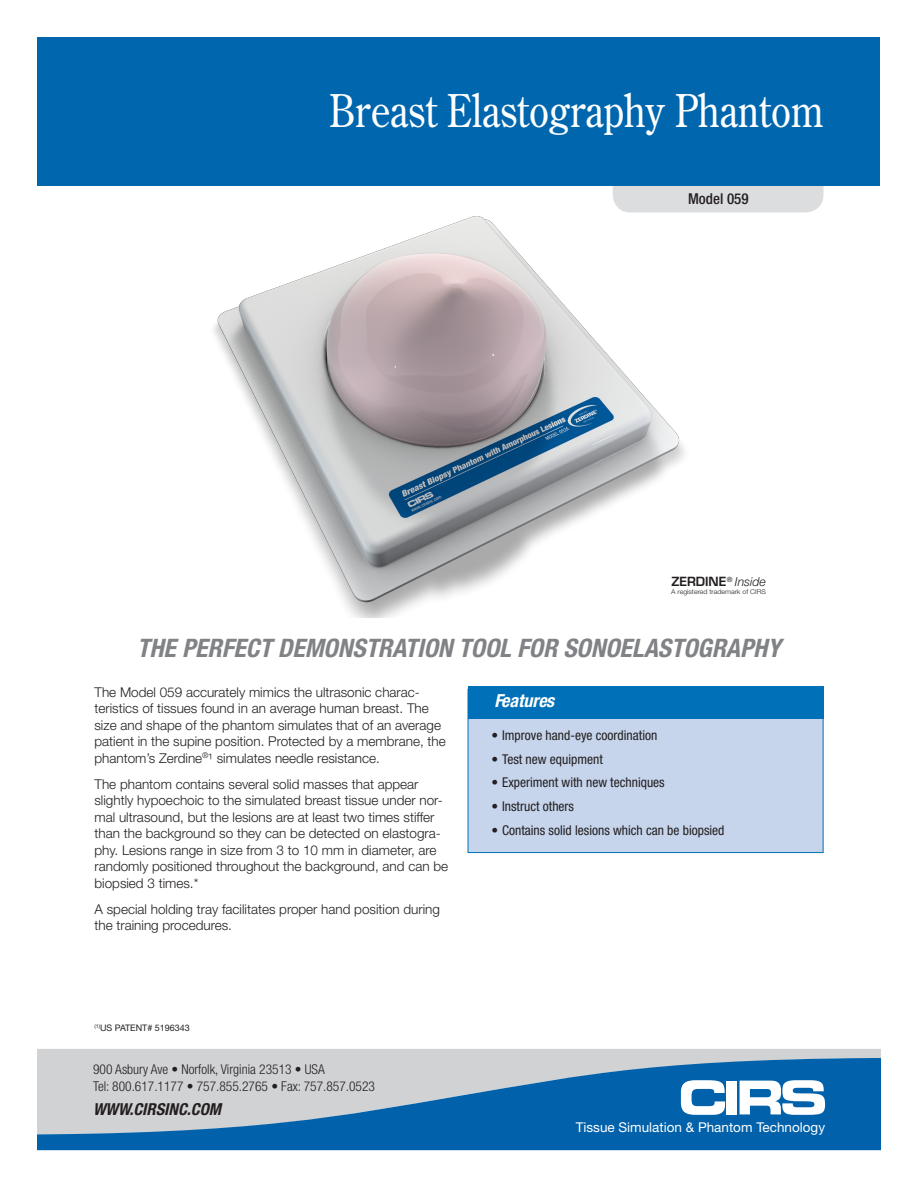
<style>
.page{position:relative;width:918px;height:1188px;background:#fff}
.page>*{position:absolute;margin:0;border:0;box-sizing:border-box;transform-origin:0 0}
.B_Headline_COS_w_30{font:45px "Century Old Style";color:#fff;scale:.85 1}
.B_Sub_Headline_HN77{font:italic 700 condensed 25.5px "Helvetica Neue";color:#808285}
.B_Feature_Bene_Head{font:italic 700 condensed 18px "Helvetica Neue";color:#fff}
.t1{font:italic 700 condensed 16.5px "Helvetica Neue";color:#231f20}
.B_Product_Number_HN6{font:500 condensed 15px "Helvetica Neue";color:#231f20}
.B_Main_Text_HN45_9_1{font:300 13.5px/16.5px "Helvetica Neue";color:#231f20}
.B_Feature_Bullets_HN{font:condensed 13.5px "Helvetica Neue";color:#231f20}
.t2{font:300 condensed 13.5px/16.5px "Helvetica Neue";color:#231f20}
.t3{font:13.5px "Helvetica Neue";color:#fff}
.t4{font:600 12.3px "Eurostile";color:#231f20}
.Helvetica_6_7{font:9px "Helvetica Neue";color:#231f20}
.t5{font:300 6.6px "Helvetica Neue";color:#231f20;scale:1.07 1}
.s1{font-family:"Helvetica Neue";font-weight:300;font-style:italic}
</style>
<div class="page">
<div style="left:613px;top:158px;width:210px;height:54px;background:#dcdddf;border-radius:18px"></div>
<div style="left:38px;top:38px;width:842px;height:148px;background:#0067af"></div>
<div style="left:38px;top:1049px;width:842px;height:9px;background:#d1d2d4"></div>
<svg style="left:38px;top:1058px;width:842px;height:92px;background:#5c92bd"></svg>
<svg style="left:681px;top:1080px;width:44px;height:35px"></svg>
<div style="left:727px;top:1081px;width:10px;height:33px;background:#fff"></div>
<svg style="left:740px;top:1080px;width:85px;height:35px"></svg>
<img style="left:213px;top:217px;width:472px;height:400px">
<div style="left:468px;top:689px;width:356px;height:164px;background:#c6d5ec;border:1px solid #0070b8"></div>
<div style="left:468px;top:686px;width:356px;height:33px;background:#0070b8"></div>
<p class="B_Headline_COS_w_30" style="left:329px;top:82px;width:583px">Breast Elastography Phantom</p>
<p class="B_Product_Number_HN6" style="left:688px;top:190px;width:62px">Model 059</p>
<p class="t4" style="left:671px;top:574px;width:96px">ZERDINE<sup>®</sup> <span class="s1">Inside</span></p>
<p class="t5" style="left:671px;top:588px;width:90px">A registered trademark of CIRS</p>
<p class="B_Sub_Headline_HN77" style="left:137px;top:632px;width:645px">THE PERFECT DEMONSTRATION TOOL FOR SONOELASTOGRAPHY</p>
<p class="B_Main_Text_HN45_9_1" style="left:94px;top:683px;width:353px">The Model 059 accurately mimics the ultrasonic charac&shy;teristics of tissues found in an average human breast. The size and shape of the phantom simulates that of an average patient in the supine position. Protected by a membrane, the phantom’s Zerdine<sup>®</sup>¹ simulates needle resistance.</p>
<p class="B_Main_Text_HN45_9_1" style="left:94px;top:775px;width:355px">The phantom contains several solid masses that appear slightly hypoechoic to the simulated breast tissue under nor&shy;mal ultrasound, but the lesions are at least two times stiffer than the background so they can be detected on elastogra&shy;phy. Lesions range in size from 3 to 10 mm in diameter, are randomly positioned throughout the background, and can be biopsied 3 times.*</p>
<p class="B_Main_Text_HN45_9_1" style="left:94px;top:901px;width:347px">A special holding tray facilitates proper hand position during the training procedures.</p>
<p class="B_Feature_Bene_Head" style="left:495px;top:690px;width:61px">Features</p>
<p class="B_Feature_Bullets_HN" style="left:492px;top:728px;width:167px">• Improve hand-eye coordination</p>
<p class="B_Feature_Bullets_HN" style="left:492px;top:751px;width:113px">• Test new equipment</p>
<p class="B_Feature_Bullets_HN" style="left:492px;top:775px;width:175px">• Experiment with new techniques</p>
<p class="B_Feature_Bullets_HN" style="left:492px;top:798px;width:84px">• Instruct others</p>
<p class="B_Feature_Bullets_HN" style="left:492px;top:822px;width:234px">• Contains solid lesions which can be biopsied</p>
<p class="Helvetica_6_7" style="left:94px;top:1023px;width:97px"><sup>(1)</sup>US PATENT# 5196343</p>
<p class="t2" style="left:93px;top:1061px;width:283px">900 Asbury Ave • Norfolk, Virginia 23513 • USA<br>Tel: 800.617.1177 • 757.855.2765 • Fax: 757.857.0523</p>
<p class="t1" style="left:93px;top:1099px;width:130px">WWW.CIRSINC.COM</p>
<p class="t3" style="left:576px;top:1119px;width:251px">Tissue Simulation &amp; Phantom Technology</p>
</div>
